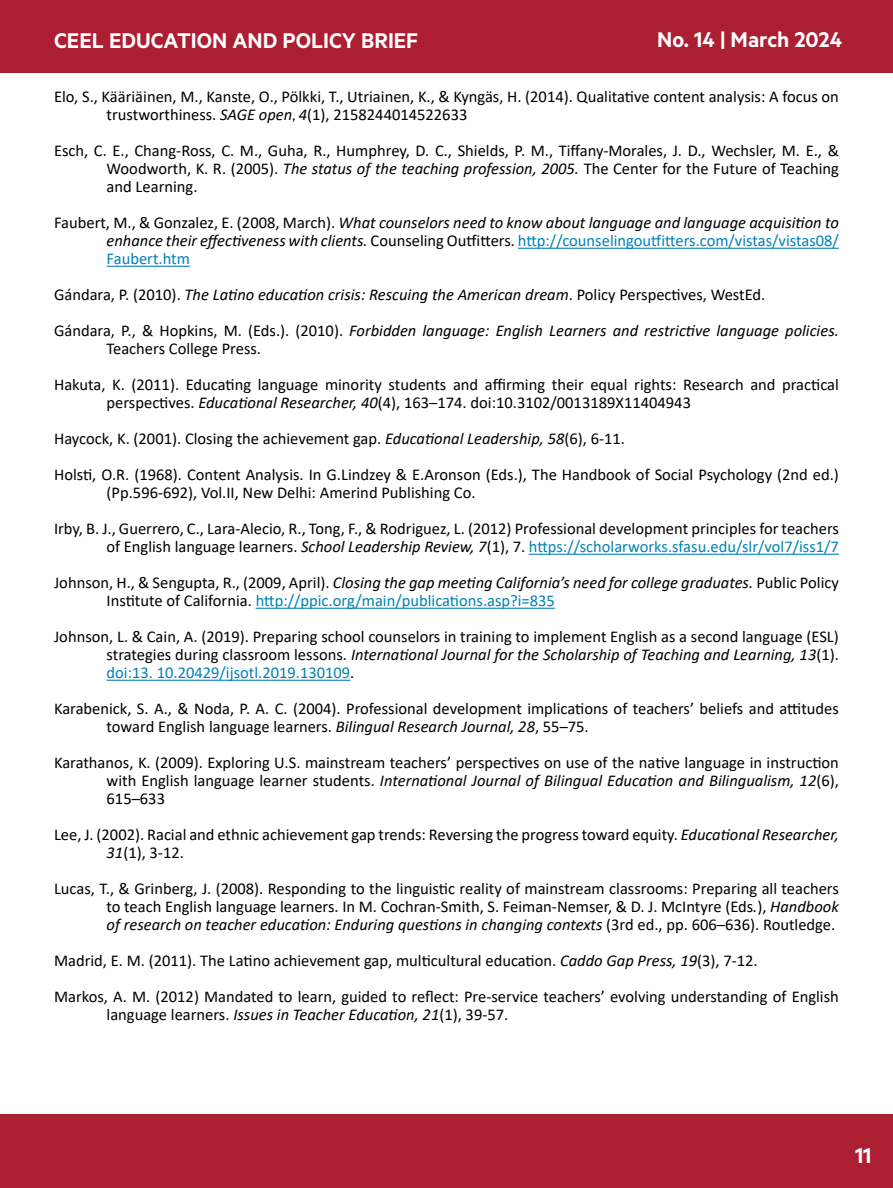
<style>
.page{position:relative;width:893px;height:1188px;background:#fff}
.page>*{position:absolute;margin:0;border:0;box-sizing:border-box;transform-origin:0 0}
.t1{font:600 24px "Metric";color:#fff}
.t2{font:16.5px/18px "Calibri";color:#000}
.t3{font:italic 16.5px/18px "Calibri";color:#000}
.s1{font-style:italic}
.s2{font-family:"Metric"}
.s3{font-style:normal}
.s4{font-style:normal;color:#0082b5}
.s5{color:#0082b5}
</style>
<div class="page">
<div style="left:0;top:1115px;width:892px;height:73px;background:#ac1e31"></div>
<hr style="left:517px;top:248px;width:321px;height:1px;background:#0082b5">
<hr style="left:106px;top:266px;width:84px;height:1px;background:#0082b5">
<hr style="left:528px;top:554px;width:310px;height:1px;background:#0082b5">
<hr style="left:255px;top:608px;width:299px;height:1px;background:#0082b5">
<hr style="left:106px;top:680px;width:244px;height:1px;background:#0082b5">
<div style="left:0;top:0;width:892px;height:72px;background:#ac1e31"></div>
<h1 class="t1" style="left:54px;top:26px;width:365px">CEEL EDUCATION AND POLICY BRIEF</h1>
<h1 class="t1" style="left:657px;top:26px;width:186px">No. 14 | March 2024</h1>
<p class="t2" style="left:107px;top:87px;width:733px;text-indent:-53px">Elo, S., Kääriäinen, M., Kanste, O., Pölkki, T., Utriainen, K., &amp; Kyngäs, H. (2014). Qualitative content analysis: A focus on trustworthiness. <span class="s1">SAGE open</span><span class="s2">,</span> <span class="s1">4</span>(1), 2158244014522633</p>
<p class="t2" style="left:107px;top:141px;width:733px;text-align:justify;text-indent:-53px">Esch, C. E., Chang-Ross, C. M., Guha, R., Humphrey, D. C., Shields, P. M., Tiffany-Morales, J. D., Wechsler, M. E., &amp; Woodworth, K. R. (2005). <span class="s1">The status of the teaching profession, 2005.</span> The Center for the Future of Teaching and Learning.</p>
<p class="t3" style="left:106px;top:213px;width:733px;text-align:justify;text-indent:-52px"><span class="s3">Faubert, M., &amp; Gonzalez, E. (2008, March).</span> What counselors need to know about language and language acquisition to enhance their effectiveness with clients. <span class="s3">Counseling Outfitters.</span> <span class="s4">http://counselingoutfitters.com/vistas/vistas08/ Faubert.htm</span></p>
<p class="t3" style="left:54px;top:276px;width:786px;line-height:36px"><span class="s3">Gándara, P. (2010).</span> The Latino education crisis: Rescuing the American dream<span class="s3">. Policy Perspectives, WestEd.<br>Gándara, P., &amp; Hopkins, M. (Eds.). (2010).</span> Forbidden language: English Learners and restrictive language policies.</p>
<p class="t2" style="left:54px;top:331px;width:786px;line-height:36px;text-indent:53px">Teachers College Press.<br>Hakuta, K. (2011). Educating language minority students and affirming their equal rights: Research and practical</p>
<p class="t2" style="left:54px;top:385px;width:786px;line-height:36px;text-indent:53px">perspectives. <span class="s1">Educational Researcher, 40</span>(4), 163–174. doi:10.3102/0013189X11404943<br>Haycock, K. (2001). Closing the achievement gap. <span class="s1">Educational Leadership, 58</span>(6), 6-11.<br>Holsti, O.R. (1968). Content Analysis. In G.Lindzey &amp; E.Aronson (Eds.), The Handbook of Social Psychology (2nd ed.)</p>
<p class="t2" style="left:54px;top:475px;width:786px;line-height:36px;text-indent:53px">(Pp.596-692), Vol.II, New Delhi: Amerind Publishing Co.<br>Irby, B. J., Guerrero, C., Lara-Alecio, R., Tong, F., &amp; Rodriguez, L. (2012) Professional development principles for teachers</p>
<p class="t2" style="left:54px;top:529px;width:786px;line-height:36px;text-align:right">of English language learners. <span class="s1">School Leadership Review, 7</span>(1), 7. <span class="s5">https://scholarworks.sfasu.edu/slr/vol7/iss1/7<br></span>Johnson, H., &amp; Sengupta, R., (2009, April). <span class="s1">Closing the gap meeting California’s need for college graduates.</span> Public Policy</p>
<p class="t2" style="left:54px;top:583px;width:786px;line-height:36px;text-indent:53px">Institute of California. <span class="s5">http://ppic.org/main/publications.asp?i=835<br></span>Johnson, L. &amp; Cain, A. (2019). Preparing school counselors in training to implement English as a second language (ESL)</p>
<p class="t3" style="left:107px;top:645px;width:733px"><span class="s3">strategies during classroom lessons.</span> International Journal for the Scholarship of Teaching and Learning, 13<span class="s3">(1). </span><span class="s4">doi:13. 10.20429/ijsotl.2019.130109</span><span class="s3">.</span></p>
<p class="t2" style="left:107px;top:700px;width:733px;text-indent:-53px">Karabenick, S. A., &amp; Noda, P. A. C. (2004). Professional development implications of teachers’ beliefs and attitudes toward English language learners. <span class="s1">Bilingual Research Journal, 28</span>, 55–75.</p>
<p class="t2" style="left:106px;top:754px;width:733px;text-align:justify;text-indent:-53px">Karathanos, K. (2009). Exploring U.S. mainstream teachers’ perspectives on use of the native language in instruction with English language learner students. <span class="s1">International Journal of Bilingual Education and Bilingualism, 12</span>(6), 615–633</p>
<p class="t2" style="left:106px;top:826px;width:733px;text-indent:-53px">Lee, J. (2002). Racial and ethnic achievement gap trends: Reversing the progress toward equity. <span class="s1">Educational Researcher,<br>31</span>(1), 3-12.</p>
<p class="t2" style="left:106px;top:880px;width:733px;text-align:justify;text-indent:-53px">Lucas, T., &amp; Grinberg, J. (2008). Responding to the linguistic reality of mainstream classrooms: Preparing all teachers to teach English language learners. In M. Cochran-Smith, S. Feiman-Nemser, &amp; D. J. McIntyre (Eds<span class="s1">.</span>), <span class="s1">Handbook of research on teacher education: Enduring questions in changing contexts</span> (3rd ed., pp. 606–636). Routledge.</p>
<p class="t2" style="left:54px;top:943px;width:786px;line-height:36px">Madrid, E. M. (2011). The Latino achievement gap, multicultural education. <span class="s1">Caddo Gap Press, 19</span>(3), 7-12.<br>Markos, A. M. (2012) Mandated to learn, guided to reflect: Pre-service teachers’ evolving understanding of English</p>
<p class="t2" style="left:106px;top:1006px;width:403px">language learners. <span class="s1">Issues in Teacher Education, 21</span>(1), 39-57.</p>
<h1 class="t1" style="left:854px;top:1141px;width:18px">11</h1>
</div>
